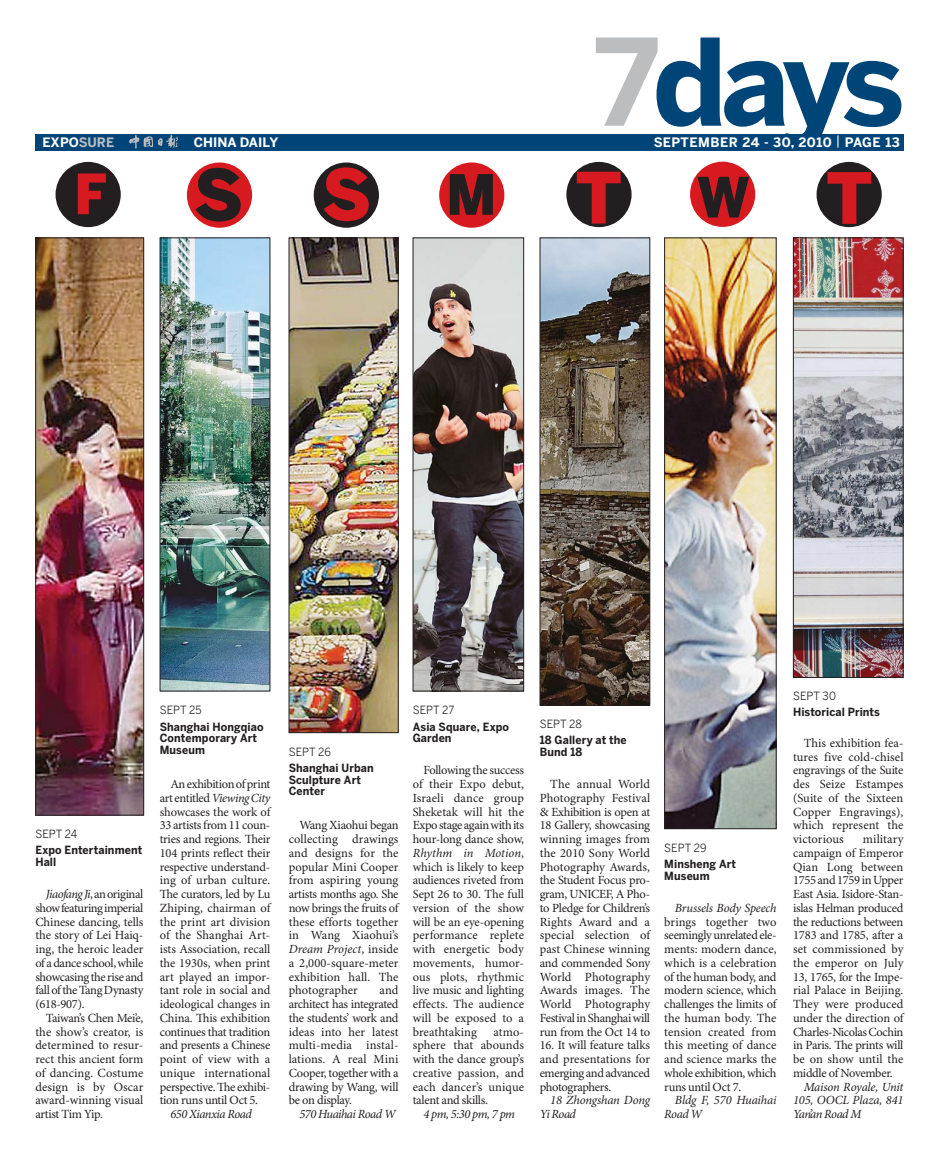
<style>
.page{position:relative;width:939px;height:1170px;background:#fff}
.page>*{position:absolute;margin:0;border:0;box-sizing:border-box;transform-origin:0 0}
.t1{font:700 119.12px "Benton Sans";letter-spacing:-.055em;color:#004578}
.t2{font:900 70px "Benton Sans";color:#d71920}
.t3{font:700 13px "Benton Sans";letter-spacing:.04em;color:#fff}
.t4{font:700 13px "Benton Sans";color:#fff}
.t5{font:12.5px/13.8px "Minion Pro";letter-spacing:-.01em;color:#231f20;text-align:justify}
.t6{font:italic 12.5px/13.8px "Minion Pro";letter-spacing:-.02em;color:#231f20}
.t7{font:italic 12.5px "Minion Pro";letter-spacing:-.04em;color:#231f20}
.t8{font:700 11.25px/11.9px "Benton Sans";letter-spacing:.01em;color:#231f20;scale:.95 1}
.t9{font:11.25px "Benton Sans";letter-spacing:.005em;color:#231f20;scale:.95 1}
.s1{color:#bbbdbf}
.s2{font-weight:400}
.s3{font-size:55px}
.s4{color:#231f20}
.s5{font-size:55px;color:#231f20}
.s6{font-style:italic}
</style>
<div class="page">
<div style="left:35px;top:134px;width:869px;height:17px;background:#004578"></div>
<svg style="left:129px;top:135px;width:49px;height:13px"></svg>
<div style="left:56px;top:162px;width:65px;height:65px;background:#231f20;border-radius:50%"></div>
<div style="left:817px;top:162px;width:65px;height:65px;background:#231f20;border-radius:50%"></div>
<div style="left:690px;top:162px;width:65px;height:65px;background:#d71920;border-radius:50%"></div>
<div style="left:566px;top:162px;width:66px;height:65px;background:#231f20;border-radius:50%"></div>
<div style="left:439px;top:162px;width:65px;height:66px;background:#d71920;border-radius:50%"></div>
<div style="left:314px;top:162px;width:65px;height:66px;background:#231f20;border-radius:50%"></div>
<div style="left:187px;top:162px;width:65px;height:66px;background:#d71920;border-radius:50%"></div>
<img style="left:37px;top:239px;width:105px;height:574px">
<div style="left:35px;top:237px;width:109px;height:578px;border:1px solid #231f20"></div>
<img style="left:162px;top:239px;width:106px;height:450px">
<div style="left:160px;top:237px;width:110px;height:454px;border:1px solid #231f20"></div>
<img style="left:291px;top:239px;width:106px;height:492px">
<div style="left:289px;top:237px;width:110px;height:496px;border:1px solid #231f20"></div>
<img style="left:415px;top:239px;width:107px;height:450px">
<div style="left:413px;top:237px;width:111px;height:454px;border:1px solid #231f20"></div>
<img style="left:542px;top:239px;width:106px;height:464px">
<div style="left:540px;top:237px;width:110px;height:468px;border:1px solid #231f20"></div>
<img style="left:666px;top:239px;width:108px;height:588px">
<div style="left:664px;top:237px;width:112px;height:592px;border:1px solid #231f20"></div>
<img style="left:795px;top:239px;width:106px;height:436px">
<div style="left:793px;top:237px;width:110px;height:440px;border:1px solid #231f20"></div>
<h1 class="t1" style="left:594px;top:27px;width:312px"><span class="s1">7</span>days</h1>
<p class="t3" style="left:654px;top:136px;width:247px">SEPTEMBER 24 - 30, 2010 <span class="s2">|</span> PAGE 13</p>
<h2 class="t2" style="left:74px;top:156px;width:800px"><span class="s3">F</span> <span class="s4">S</span>S<span class="s5">M</span>T<span class="s5">W</span>T</h2>
<p class="t4" style="left:42px;top:136px;width:73px">EXPO<span class="s1">SURE</span></p>
<p class="t4" style="left:194px;top:136px;width:86px">CHINA DAILY</p>
<p class="t9" style="left:35px;top:827px;width:46px">SEPT 24</p>
<p class="t8" style="left:35px;top:844px;width:114px">Expo Entertainment<br>Hall</p>
<p class="t5" style="left:35px;top:888px;width:110px;text-indent:11px"><span class="s6">Jiaofang Ji</span>, an original show featuring imperial Chinese dancing, tells the story of Lei Haiq&shy;ing, the heroic leader of a dance school, while showcasing the rise and fall of the Tang Dynasty (618-907).</p>
<p class="t5" style="left:35px;top:1012px;width:110px;text-indent:11px">Taiwan’s Chen Mei’e, the show’s creator, is determined to resur&shy;rect this ancient form of dancing. Costume design is by Oscar award-winning visual artist Tim Yip.</p>
<p class="t9" style="left:160px;top:703px;width:46px">SEPT 25</p>
<p class="t8" style="left:160px;top:721px;width:111px">Shanghai Hongqiao<br>Contemporary Art<br>Museum</p>
<p class="t5" style="left:160px;top:778px;width:112px;text-indent:11px">An exhibition of print art entitled <span class="s6">Viewing City </span>showcases the work of 33 artists from 11 coun&shy;tries and regions. Their 104 prints reflect their respective understand&shy;ing of urban culture.<br>The curators, led by Lu Zhiping, chairman of the print art division of the Shanghai Art&shy;ists Association, recall the 1930s, when print art played an impor&shy;tant role in social and ideological changes in China. This exhibition continues that tradition and presents a Chinese point of view with a unique international perspective. The exhibi&shy;tion runs until Oct 5.</p>
<p class="t6" style="left:170px;top:1108px;width:83px">650 Xianxia Road</p>
<p class="t9" style="left:289px;top:744px;width:46px">SEPT 26</p>
<p class="t8" style="left:289px;top:762px;width:91px">Shanghai Urban<br>Sculpture Art<br>Center</p>
<p class="t5" style="left:289px;top:819px;width:111px;text-indent:11px">Wang Xiaohui began collecting drawings and designs for the popular Mini Cooper from aspiring young artists months ago. She now brings the fruits of these efforts together in Wang Xiaohui’s <span class="s6">Dream Project</span>, inside a 2,000-square-meter exhibition hall. The photographer</p>
<p class="t5" style="left:289px;top:984px;width:111px;text-indent:91px">and architect has integrated the students’ work and ideas into her latest multi-media instal&shy;lations. A real Mini Cooper, together with a drawing by Wang, will be on display.</p>
<p class="t7" style="left:299px;top:1109px;width:98px">570 Huaihai Road W</p>
<p class="t9" style="left:413px;top:703px;width:45px">SEPT 27</p>
<p class="t8" style="left:413px;top:721px;width:103px">Asia Square, Expo<br>Garden</p>
<p class="t5" style="left:413px;top:764px;width:113px;text-indent:11px">Following the success of their Expo debut, Israeli dance group Sheketak will hit the Expo stage again with its hour-long dance show, <span class="s6">Rhythm in Motion</span>, which is likely to keep audiences riveted from Sept 26 to 30. The full version of the show will be an eye-opening performance replete with energetic body movements, humor&shy;ous plots, rhythmic live music and lighting effects. The audience will be exposed to a breathtaking</p>
<p class="t5" style="left:413px;top:1025px;width:113px;text-indent:81px">atmo&shy;sphere that abounds with the dance group’s creative passion, and each dancer’s unique talent and skills.</p>
<p class="t6" style="left:423px;top:1108px;width:93px">4 pm, 5:30 pm, 7 pm</p>
<p class="t9" style="left:540px;top:717px;width:46px">SEPT 28</p>
<p class="t8" style="left:540px;top:734px;width:93px">18 Gallery at the<br>Bund 18</p>
<p class="t5" style="left:540px;top:778px;width:112px;text-indent:11px">The annual World Photography Festival &amp; Exhibition is open at 18 Gallery, showcasing winning images from the 2010 Sony World Photography Awards, the Student Focus pro&shy;gram, UNICEF, A Pho&shy;to Pledge for Children’s Rights Award and a special selection of past Chinese winning and commended Sony World Photography Awards images. The World Photography Festival in Shanghai will run from the Oct 14 to</p>
<p class="t5" style="left:540px;top:1039px;width:112px">16. It will feature talks and presentations for emerging and advanced photographers.</p>
<p class="t6" style="left:540px;top:1094px;width:112px;text-indent:11px">18 Zhongshan Dong<br>Yi Road</p>
<p class="t9" style="left:664px;top:841px;width:46px">SEPT 29</p>
<p class="t8" style="left:664px;top:858px;width:77px">Minsheng Art<br>Museum</p>
<p class="t6" style="left:675px;top:902px;width:103px">Brussels Body Speech</p>
<p class="t5" style="left:664px;top:915px;width:114px">brings together two seemingly unrelated ele&shy;ments: modern dance, which is a celebration of the human body, and modern science, which challenges the limits of the human body. The tension created from this meeting of dance and science marks the whole exhibition, which runs until Oct 7.</p>
<p class="t6" style="left:664px;top:1094px;width:114px;text-indent:11px">Bldg F, 570 Huaihai<br>Road W</p>
<p class="t9" style="left:793px;top:689px;width:47px">SEPT 30</p>
<p class="t8" style="left:793px;top:707px;width:93px">Historical Prints</p>
<p class="t5" style="left:793px;top:737px;width:112px;text-indent:11px">This exhibition fea&shy;tures five cold-chisel engravings of the Suite des Seize Estampes (Suite of the Sixteen Copper Engravings), which represent the victorious</p>
<p class="t5" style="left:793px;top:833px;width:112px;text-indent:70px">military campaign of Emperor Qian Long between 1755 and 1759 in Upper East Asia. Isidore-Stan&shy;islas Helman produced the reductions between 1783 and 1785, after a set commissioned by the emperor on July 13, 1765, for the Impe&shy;rial Palace in Beijing.<br>They were produced under the direction of Charles-Nicolas Cochin in Paris. The prints will be on show until the middle of November.</p>
<p class="t6" style="left:793px;top:1080px;width:112px;text-align:justify;text-indent:11px">Maison Royale, Unit 105, OOCL Plaza, 841<br>Yan’an Road M</p>
</div>
